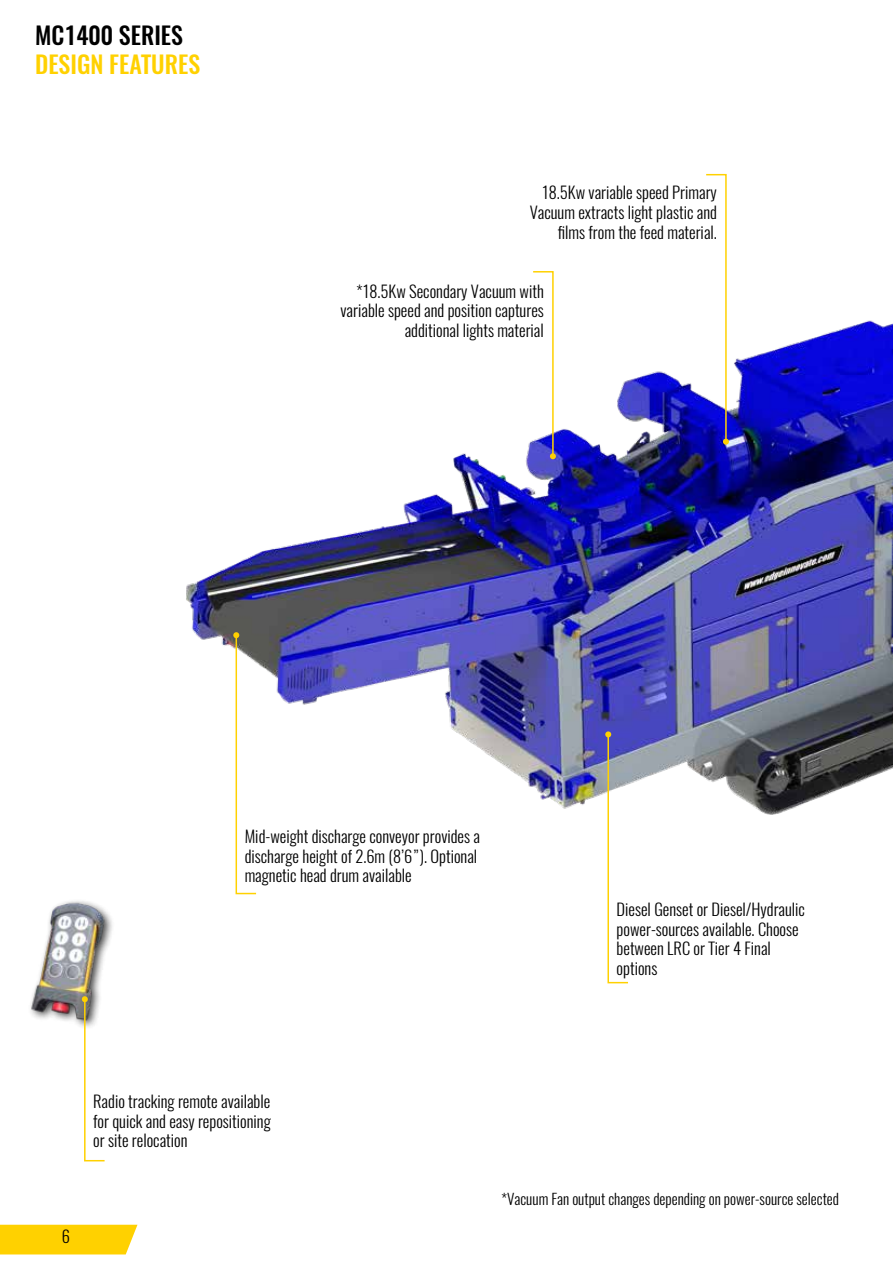
<style>
.page{position:relative;width:893px;height:1263px;background:#fff}
.page>*{position:absolute;margin:0;border:0;box-sizing:border-box;transform-origin:0 0}
.t1{font:500 24px "Oswald";color:#ffd100}
.t2{font:500 24px "Oswald";color:#000}
.t3{font:300 16.5px/19.8px "Oswald";color:#000}
.t4{font:300 15px "Oswald";color:#000}
</style>
<div class="page">
<div style="left:0;top:1225px;width:137px;height:29px;background:#ffd100"></div>
<img style="left:186px;top:320px;width:707px;height:495px">
<img style="left:30px;top:901px;width:80px;height:126px">
<svg style="left:82px;top:996px;width:24px;height:166px"></svg>
<svg style="left:605px;top:731px;width:24px;height:253px"></svg>
<svg style="left:233px;top:632px;width:25px;height:263px"></svg>
<svg style="left:705px;top:173px;width:24px;height:272px"></svg>
<svg style="left:532px;top:271px;width:24px;height:188px"></svg>
<h1 class="t2" style="left:35px;top:19px;width:149px">MC1400 SERIES</h1>
<h1 class="t1" style="left:35px;top:48px;width:167px">DESIGN FEATURES</h1>
<p class="t3" style="left:530px;top:182px;width:189px;text-align:right">18.5Kw variable speed Primary<br>Vacuum extracts light plastic and films from the feed material.</p>
<p class="t3" style="left:341px;top:281px;width:205px;text-align:right">*18.5Kw Secondary Vacuum with variable speed and position captures additional lights material</p>
<p class="t3" style="left:245px;top:826px;width:237px">Mid-weight discharge conveyor provides a discharge height of 2.6m (8’6”). Optional magnetic head drum available</p>
<p class="t3" style="left:617px;top:899px;width:190px">Diesel Genset or Diesel/Hydraulic power-sources available. Choose between LRC or Tier 4 Final options</p>
<p class="t3" style="left:93px;top:1091px;width:179px;text-align:justify">Radio tracking remote available for quick and easy repositioning or site relocation</p>
<p class="t3" style="left:62px;top:1226px;width:10px">6</p>
<p class="t4" style="left:502px;top:1188px;width:339px">*Vacuum Fan output changes depending on power-source selected</p>
</div>
